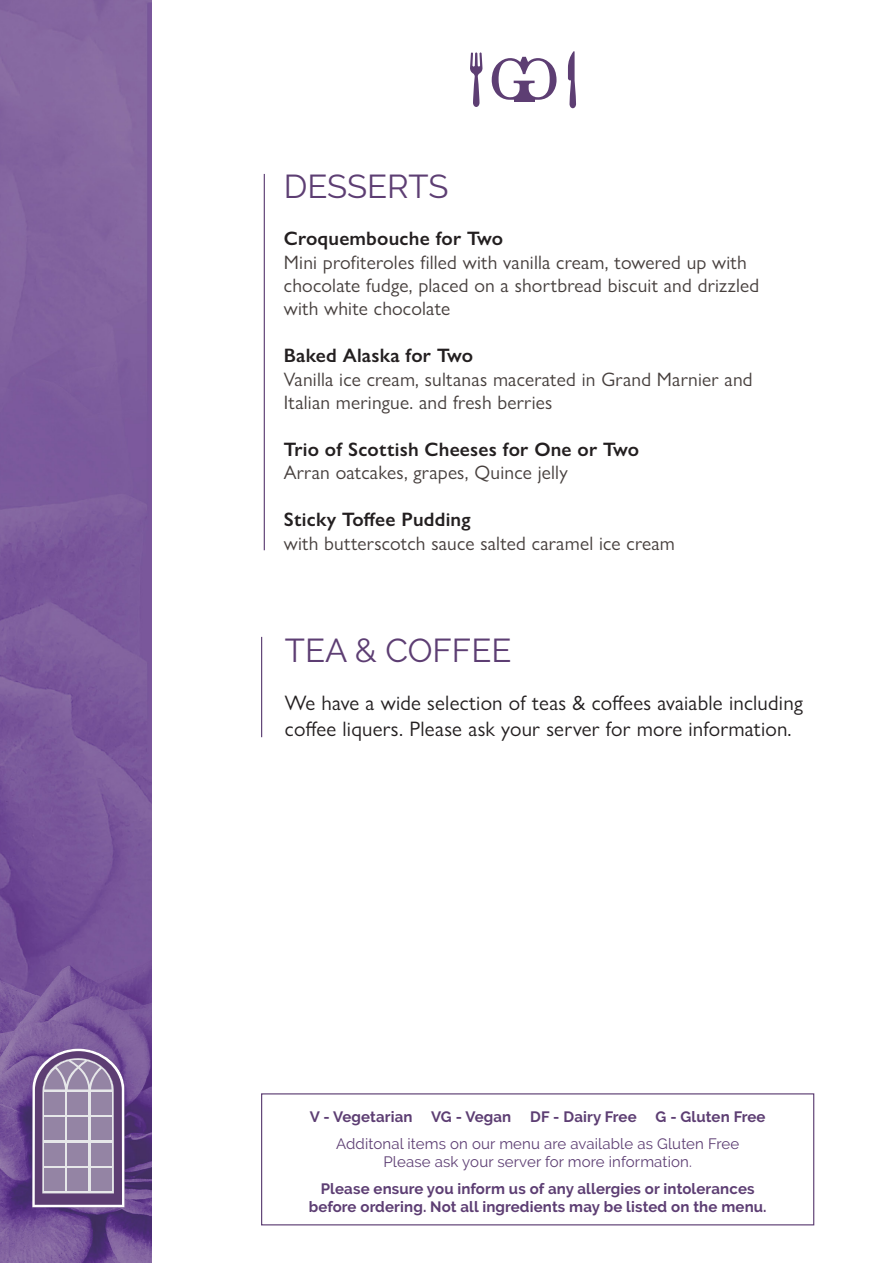
<style>
.page{position:relative;width:893px;height:1263px;background:#fff}
.page>*{position:absolute;margin:0;border:0;box-sizing:border-box;transform-origin:0 0}
.t1{font:33px "Raleway";color:#5d3e73}
.t2{font:21px/25.2px "Gill Sans Nova";letter-spacing:.01em;color:#231f20}
.t3{font:19.5px/23.4px "Gill Sans Nova";letter-spacing:.01em;color:#463f3d}
.t4{font:600 19.5px "Gill Sans Nova";letter-spacing:.01em;color:#231f20}
.t5{font:700 15px "Raleway";letter-spacing:.01em;color:#5d3e73}
.t6{font:15px "Raleway";letter-spacing:.01em;color:#5d3e73}
</style>
<div class="page">
<img style="left:0;top:0;width:152px;height:1263px">
<svg style="left:492px;top:57px;width:65px;height:43px"></svg>
<hr style="left:514px;top:97px;width:20px;height:4px;background:#5d3e73">
<svg style="left:470px;top:52px;width:12px;height:55px"></svg>
<svg style="left:568px;top:51px;width:8px;height:57px"></svg>
<svg style="left:32px;top:1048px;width:93px;height:159px;background:#9786a7"></svg>
<hr style="left:264px;top:174px;width:1px;height:376px;background:#5d3e73">
<div style="left:261px;top:1093px;width:553px;height:132px;border:1px solid #5d3e73"></div>
<hr style="left:261px;top:637px;width:1px;height:100px;background:#5d3e73">
<p class="t1" style="left:284px;top:168px;width:166px">DESSERTS</p>
<p class="t4" style="left:284px;top:227px;width:221px">Croquembouche for Two</p>
<p class="t3" style="left:284px;top:250px;width:477px">Mini profiteroles filled with vanilla cream, towered up with chocolate fudge, placed on a shortbread biscuit and drizzled with white chocolate</p>
<p class="t4" style="left:284px;top:344px;width:191px">Baked Alaska for Two</p>
<p class="t3" style="left:284px;top:367px;width:470px">Vanilla ice cream, sultanas macerated in Grand Marnier and<br>Italian meringue. and fresh berries</p>
<p class="t4" style="left:284px;top:437px;width:357px">Trio of Scottish Cheeses for One or Two</p>
<p class="t3" style="left:284px;top:461px;width:285px">Arran oatcakes, grapes, Quince jelly</p>
<p class="t4" style="left:284px;top:507px;width:188px">Sticky Toffee Pudding</p>
<p class="t3" style="left:284px;top:531px;width:393px">with butterscotch sauce salted caramel ice cream</p>
<p class="t1" style="left:285px;top:631px;width:228px">TEA &amp; COFFEE</p>
<p class="t2" style="left:285px;top:690px;width:519px">We have a wide selection of teas &amp; coffees avaiable including coffee liquers. Please ask your server for more information.</p>
<p class="t5" style="left:310px;top:1108px;width:203px">V - Vegetarian VG - Vegan</p>
<p class="t5" style="left:530px;top:1108px;width:108px">DF - Dairy Free</p>
<p class="t5" style="left:656px;top:1108px;width:111px">G - Gluten Free</p>
<p class="t6" style="left:336px;top:1135px;width:405px">Additonal items on our menu are available as Gluten Free</p>
<p class="t6" style="left:383px;top:1153px;width:310px">Please ask your server for more information.</p>
<p class="t5" style="left:321px;top:1180px;width:435px">Please ensure you inform us of any allergies or intolerances</p>
<p class="t5" style="left:309px;top:1198px;width:459px">before ordering. Not all ingredients may be listed on the menu.</p>
</div>
